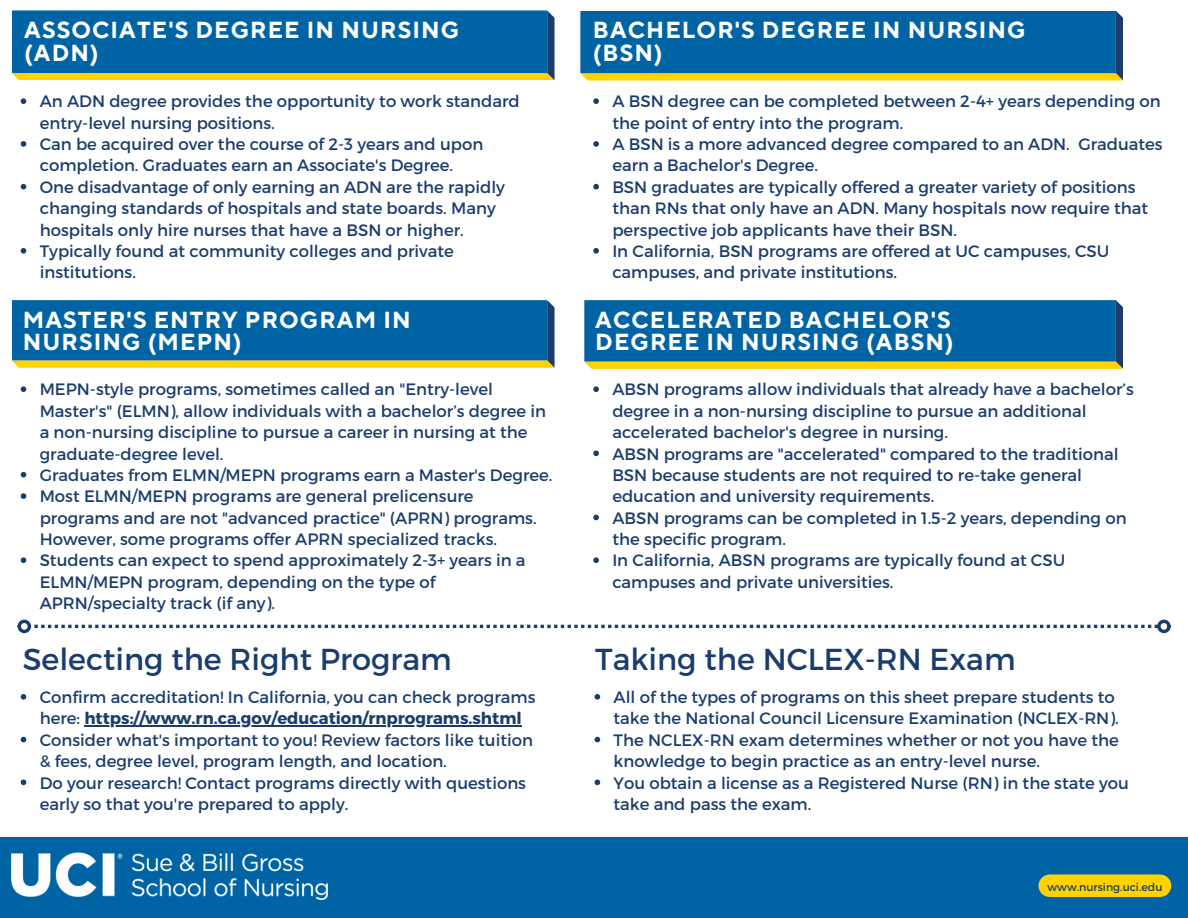
<style>
.page{position:relative;width:1188px;height:918px;background:#fff}
.page>*{position:absolute;margin:0;border:0;box-sizing:border-box;transform-origin:0 0}
.t1{font:30.3px "Montserrat";color:#1b3d6d}
.t2{font:700 23.1px/22.8px "TT Norms Pro";letter-spacing:.05em;color:#fff}
.t3{font:16.5px/21.3px "Montserrat";color:#1b3d6d}
.t4{font:10.95px "Montserrat";color:#1b3d6d}
.s1{font-weight:700}
</style>
<div class="page">
<div style="left:0;top:837px;width:1188px;height:81px;background:#0064a4"></div>
<img style="left:12px;top:853px;width:316px;height:47px">
<div style="left:1050px;top:874px;width:110px;height:23px;background:#ffd200"></div>
<svg style="left:12px;top:10px;width:542px;height:70px;background:#1b6f93"></svg>
<svg style="left:580px;top:11px;width:543px;height:69px;background:#196e94"></svg>
<svg style="left:21px;top:98px;width:5px;height:6px"></svg>
<svg style="left:21px;top:141px;width:5px;height:6px"></svg>
<svg style="left:21px;top:184px;width:5px;height:5px"></svg>
<svg style="left:21px;top:248px;width:5px;height:6px"></svg>
<svg style="left:593px;top:98px;width:6px;height:6px"></svg>
<svg style="left:593px;top:141px;width:6px;height:6px"></svg>
<svg style="left:593px;top:184px;width:6px;height:5px"></svg>
<svg style="left:593px;top:248px;width:6px;height:6px"></svg>
<svg style="left:12px;top:300px;width:542px;height:68px;background:#1d7093"></svg>
<svg style="left:21px;top:386px;width:5px;height:6px"></svg>
<svg style="left:21px;top:472px;width:5px;height:6px"></svg>
<svg style="left:21px;top:493px;width:5px;height:6px"></svg>
<svg style="left:21px;top:557px;width:5px;height:6px"></svg>
<svg style="left:584px;top:300px;width:539px;height:69px;background:#1c7093"></svg>
<svg style="left:593px;top:386px;width:6px;height:6px"></svg>
<svg style="left:593px;top:451px;width:6px;height:5px"></svg>
<svg style="left:593px;top:515px;width:6px;height:5px"></svg>
<svg style="left:593px;top:557px;width:6px;height:6px"></svg>
<svg style="left:21px;top:694px;width:5px;height:6px"></svg>
<hr style="left:84px;top:726px;width:438px;height:1px;background:#1b3d6d">
<svg style="left:21px;top:737px;width:5px;height:5px"></svg>
<svg style="left:21px;top:780px;width:5px;height:5px"></svg>
<svg style="left:595px;top:694px;width:5px;height:6px"></svg>
<svg style="left:595px;top:737px;width:5px;height:5px"></svg>
<svg style="left:595px;top:780px;width:5px;height:5px"></svg>
<svg style="left:31px;top:625px;width:1126px;height:3px"></svg>
<div style="left:1157px;top:620px;width:14px;height:13px;border:3px solid #1b3d6d;border-radius:50%"></div>
<div style="left:18px;top:620px;width:13px;height:13px;border:3px solid #1b3d6d;border-radius:50%"></div>
<p class="t2" style="left:24px;top:19px;width:437px">ASSOCIATE'S DEGREE IN NURSING</p>
<p class="t2" style="left:24px;top:42px;width:76px">(ADN)</p>
<p class="t3" style="left:40px;top:90px;width:482px">An ADN degree provides the opportunity to work standard entry-level nursing positions.</p>
<p class="t3" style="left:40px;top:133px;width:445px">Can be acquired over the course of 2-3 years and upon completion. Graduates earn an Associate's Degree.</p>
<p class="t3" style="left:40px;top:176px;width:467px">One disadvantage of only earning an ADN are the rapidly changing standards of hospitals and state boards. Many hospitals only hire nurses that have a BSN or higher.</p>
<p class="t3" style="left:40px;top:240px;width:416px">Typically found at community colleges and private institutions.</p>
<p class="t2" style="left:23px;top:309px;width:390px">MASTER'S ENTRY PROGRAM IN<br>NURSING (MEPN)</p>
<p class="t3" style="left:40px;top:378px;width:508px">MEPN-style programs, sometimes called an "Entry-level Master's" (ELMN), allow individuals with a bachelor’s degree in a non-nursing discipline to pursue a career in nursing at the graduate-degree level.</p>
<p class="t3" style="left:40px;top:464px;width:514px">Graduates from ELMN/MEPN programs earn a Master's Degree.</p>
<p class="t3" style="left:40px;top:485px;width:498px">Most ELMN/MEPN programs are general prelicensure programs and are not "advanced practice" (APRN) programs.<br>However, some programs offer APRN specialized tracks.</p>
<p class="t3" style="left:40px;top:549px;width:487px">Students can expect to spend approximately 2-3+ years in a<br>ELMN/MEPN program, depending on the type of<br>APRN/specialty track (if any).</p>
<p class="t1" style="left:23px;top:639px;width:431px">Selecting the Right Program</p>
<p class="t3" style="left:40px;top:686px;width:497px">Confirm accreditation! In California, you can check programs here: <span class="s1">https://www.rn.ca.gov/education/rnprograms.shtml</span></p>
<p class="t3" style="left:40px;top:728px;width:495px">Consider what's important to you! Review factors like tuition &amp; fees, degree level, program length, and location.</p>
<p class="t3" style="left:40px;top:771px;width:488px">Do your research! Contact programs directly with questions early so that you're prepared to apply.</p>
<p class="t2" style="left:593px;top:20px;width:434px">BACHELOR'S DEGREE IN NURSING</p>
<p class="t2" style="left:593px;top:42px;width:71px">(BSN)</p>
<p class="t3" style="left:612px;top:90px;width:550px">A BSN degree can be completed between 2-4+ years depending on the point of entry into the program.</p>
<p class="t3" style="left:612px;top:133px;width:552px">A BSN is a more advanced degree compared to an ADN. Graduates earn a Bachelor's Degree.</p>
<p class="t3" style="left:612px;top:176px;width:537px">BSN graduates are typically offered a greater variety of positions than RNs that only have an ADN. Many hospitals now require that perspective job applicants have their BSN.</p>
<p class="t3" style="left:612px;top:240px;width:499px">In California, BSN programs are offered at UC campuses, CSU campuses, and private institutions.</p>
<p class="t2" style="left:595px;top:309px;width:360px">ACCELERATED BACHELOR'S<br>DEGREE IN NURSING (ABSN)</p>
<p class="t3" style="left:612px;top:378px;width:523px">ABSN programs allow individuals that already have a bachelor’s degree in a non-nursing discipline to pursue an additional accelerated bachelor's degree in nursing.</p>
<p class="t3" style="left:612px;top:442px;width:508px">ABSN programs are "accelerated" compared to the traditional<br>BSN because students are not required to re-take general education and university requirements.</p>
<p class="t3" style="left:612px;top:506px;width:516px">ABSN programs can be completed in 1.5-2 years, depending on the specific program.</p>
<p class="t3" style="left:612px;top:549px;width:454px">In California, ABSN programs are typically found at CSU campuses and private universities.</p>
<p class="t1" style="left:595px;top:639px;width:422px">Taking the NCLEX-RN Exam</p>
<p class="t3" style="left:614px;top:686px;width:507px">All of the types of programs on this sheet prepare students to take the National Council Licensure Examination (NCLEX-RN).</p>
<p class="t3" style="left:614px;top:728px;width:507px">The NCLEX-RN exam determines whether or not you have the knowledge to begin practice as an entry-level nurse.</p>
<p class="t3" style="left:614px;top:771px;width:517px">You obtain a license as a Registered Nurse (RN) in the state you take and pass the exam.</p>
<p class="t4" style="left:1048px;top:880px;width:116px">www.nursing.uci.edu</p>
</div>
